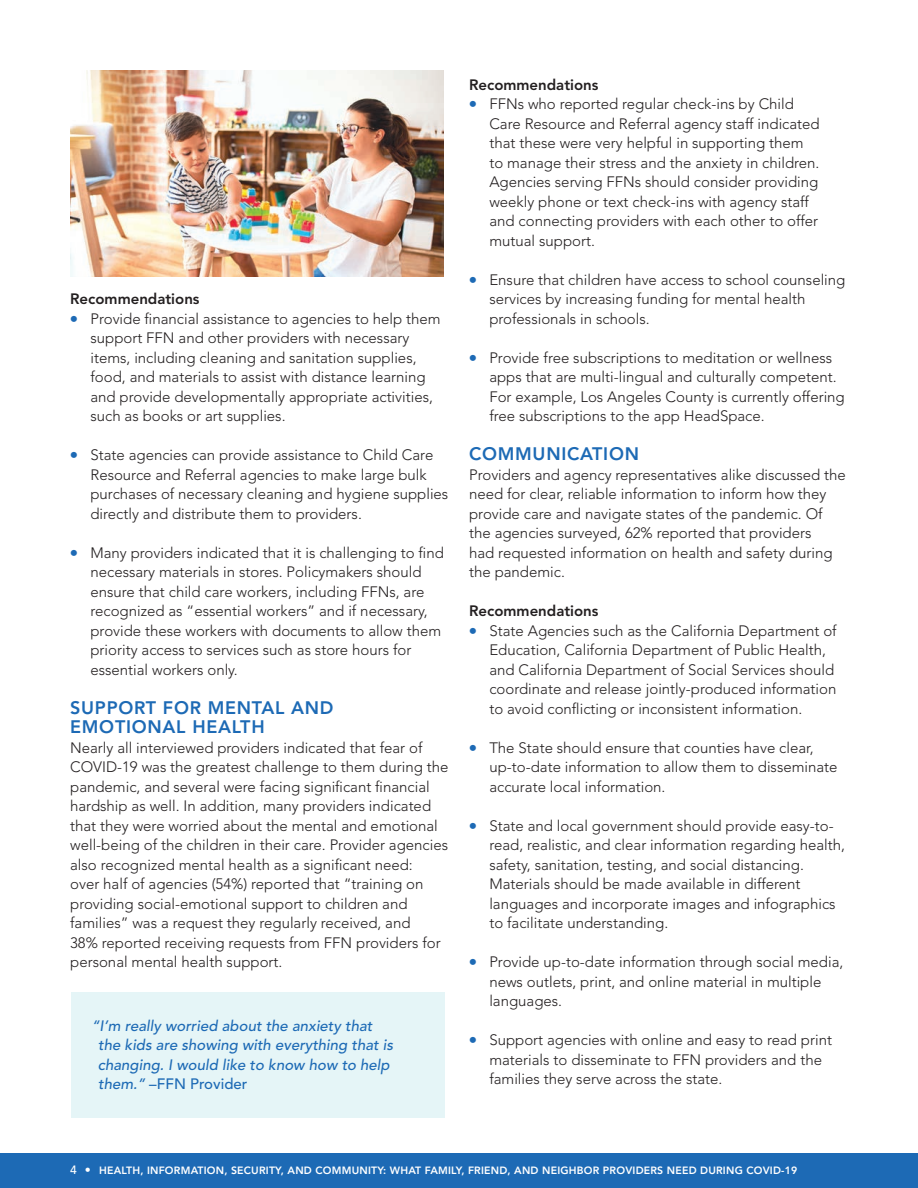
<style>
.page{position:relative;width:918px;height:1188px;background:#fff}
.page>*{position:absolute;margin:0;border:0;box-sizing:border-box;transform-origin:0 0}
.bold_no_space{font:800 18px/19.5px "Avenir LT Std";letter-spacing:.04em;color:#1d6ab5}
.bold_no_space-2{font:300 15px/19.5px "Avenir LT Std";color:#231f20}
.t1{font:italic 500 15px/19.5px "Avenir LT Std";color:#1d6ab5}
.bold_no_space-3{font:800 15px "Avenir LT Std";color:#231f20}
.t2{font:800 10.5px "Avenir LT Std";letter-spacing:.02em;color:#fff}
.s1{font-family:"Houschka Alt Pro";font-weight:600;color:#1d6ab5}
.s2{font-style:normal}
.s3{font-weight:500;font-size:12px}
</style>
<div class="page">
<div style="left:0;top:1153px;width:918px;height:35px;background:#1d6ab5"></div>
<hr style="left:917px;top:1037px;width:1px;height:151px;background:#1d6ab5">
<div style="left:71px;top:993px;width:374px;height:125px;background:#e5f5f7"></div>
<img style="left:70px;top:70px;width:374px;height:206px">
<p class="bold_no_space-3" style="left:70px;top:290px;width:131px">Recommendations</p>
<p class="bold_no_space-2" style="left:90px;top:309px;width:352px;text-indent:-20px"><span class="s1">•</span> Provide financial assistance to agencies to help them support FFN and other providers with necessary items, including cleaning and sanitation supplies, food, and materials to assist with distance learning and provide developmentally appropriate activities, such as books or art supplies.</p>
<p class="bold_no_space-2" style="left:90px;top:445px;width:359px;text-indent:-20px"><span class="s1">•</span> State agencies can provide assistance to Child Care Resource and Referral agencies to make large bulk purchases of necessary cleaning and hygiene supplies directly and distribute them to providers.</p>
<p class="bold_no_space-2" style="left:90px;top:543px;width:355px;text-indent:-20px"><span class="s1">•</span> Many providers indicated that it is challenging to find necessary materials in stores. Policymakers should ensure that child care workers, including FFNs, are recognized as “essential workers” and if necessary, provide these workers with documents to allow them priority access to services such as store hours for essential workers only.</p>
<p class="bold_no_space" style="left:70px;top:698px;width:265px">SUPPORT FOR MENTAL AND<br>EMOTIONAL HEALTH</p>
<p class="bold_no_space-2" style="left:70px;top:738px;width:380px">Nearly all interviewed providers indicated that fear of COVID-19 was the greatest challenge to them during the pandemic, and several were facing significant financial hardship as well. In addition, many providers indicated that they were worried about the mental and emotional well-being of the children in their care. Provider agencies also recognized mental health as a significant need:<br>over half of agencies (54%) reported that “training on providing social-emotional support to children and families” was a request they regularly received, and<br>38% reported receiving requests from FFN providers for personal mental health support.</p>
<p class="t1" style="left:98px;top:1016px;width:297px;text-indent:-6px">“I’m really worried about the anxiety that the kids are showing with everything that is changing. I would like to know how to help them.” <span class="s2">–FFN Provider</span></p>
<p class="bold_no_space-3" style="left:469px;top:76px;width:131px">Recommendations</p>
<p class="bold_no_space-2" style="left:489px;top:94px;width:332px;text-indent:-20px"><span class="s1">•</span> FFNs who reported regular check-ins by Child Care Resource and Referral agency staff indicated that these were very helpful in supporting them to manage their stress and the anxiety in children.<br>Agencies serving FFNs should consider providing weekly phone or text check-ins with agency staff and connecting providers with each other to offer mutual support.</p>
<p class="bold_no_space-2" style="left:489px;top:270px;width:358px;text-indent:-20px"><span class="s1">•</span> Ensure that children have access to school counseling services by increasing funding for mental health professionals in schools.</p>
<p class="bold_no_space-2" style="left:489px;top:348px;width:357px;text-indent:-20px"><span class="s1">•</span> Provide free subscriptions to meditation or wellness apps that are multi-lingual and culturally competent.<br>For example, Los Angeles County is currently offering free subscriptions to the app HeadSpace.</p>
<p class="bold_no_space" style="left:469px;top:444px;width:171px">COMMUNICATION</p>
<p class="bold_no_space-2" style="left:469px;top:465px;width:378px">Providers and agency representatives alike discussed the need for clear, reliable information to inform how they provide care and navigate states of the pandemic. Of the agencies surveyed, 62% reported that providers<br>had requested information on health and safety during the pandemic.</p>
<p class="bold_no_space-3" style="left:469px;top:602px;width:131px">Recommendations</p>
<p class="bold_no_space-2" style="left:489px;top:621px;width:349px;text-indent:-20px"><span class="s1">•</span> State Agencies such as the California Department of Education, California Department of Public Health, and California Department of Social Services should coordinate and release jointly-produced information to avoid conflicting or inconsistent information.</p>
<p class="bold_no_space-2" style="left:489px;top:738px;width:350px;text-indent:-20px"><span class="s1">•</span> The State should ensure that counties have clear, up-to-date information to allow them to disseminate accurate local information.</p>
<p class="bold_no_space-2" style="left:489px;top:816px;width:357px;text-indent:-20px"><span class="s1">•</span> State and local government should provide easy-to&shy;read, realistic, and clear information regarding health, safety, sanitation, testing, and social distancing.<br>Materials should be made available in different languages and incorporate images and infographics to facilitate understanding.</p>
<p class="bold_no_space-2" style="left:489px;top:952px;width:356px;text-indent:-20px"><span class="s1">•</span> Provide up-to-date information through social media, news outlets, print, and online material in multiple languages.</p>
<p class="bold_no_space-2" style="left:489px;top:1030px;width:344px;text-indent:-20px"><span class="s1">•</span> Support agencies with online and easy to read print materials to disseminate to FFN providers and the families they serve across the state.</p>
<p class="t2" style="left:70px;top:1164px;width:729px"><span class="s3">4 •</span> HEALTH, INFORMATION, SECURITY, AND COMMUNITY: WHAT FAMILY, FRIEND, AND NEIGHBOR PROVIDERS NEED DURING COVID-19</p>
</div>
